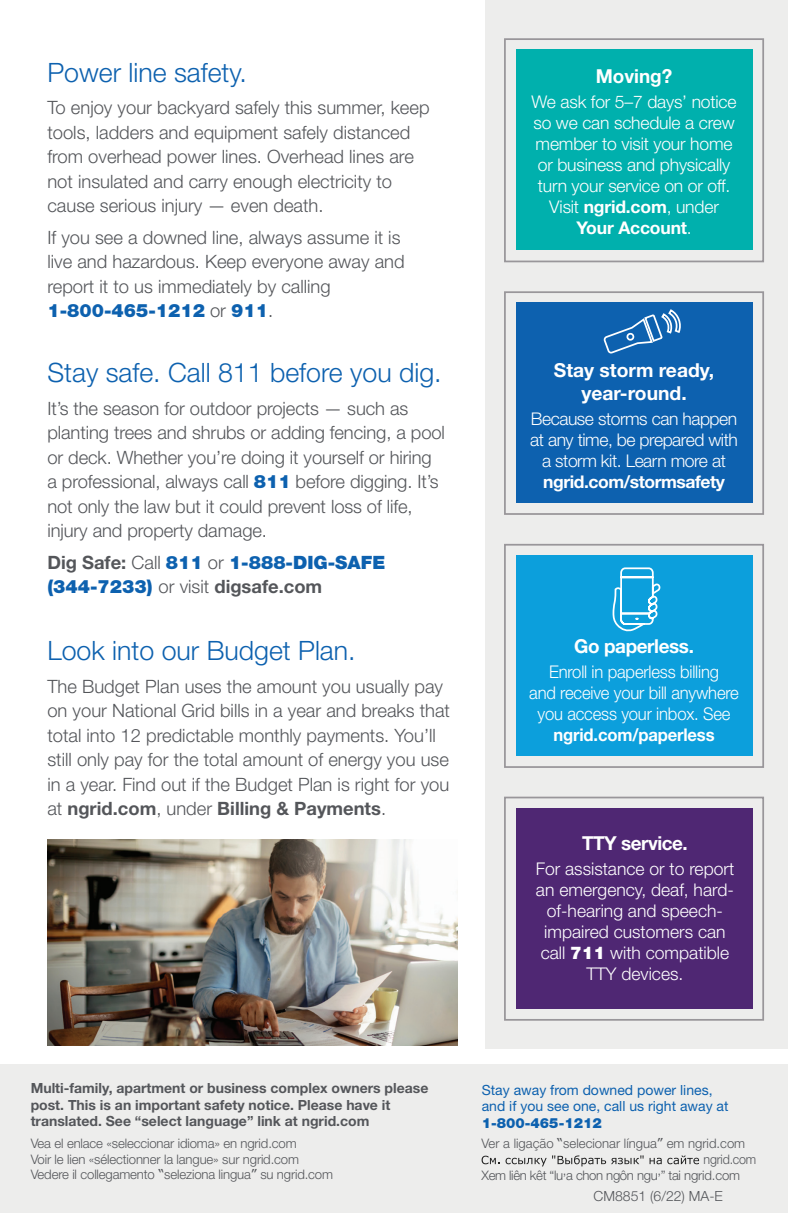
<style>
.page{position:relative;width:788px;height:1213px;background:#fff}
.page>*{position:absolute;margin:0;border:0;box-sizing:border-box;transform-origin:0 0}
.t1{font:300 26.6px "Helvetica Neue LT Std";color:#0d61af}
.t2{font:700 19.25px/22.8px "Helvetica Neue LT Std";color:#fff;text-align:center}
.t3{font:700 19.25px "Helvetica Neue LT Std";letter-spacing:-.02em;color:#fff}
.t4{font:700 19.25px "Helvetica Neue LT Std";letter-spacing:-.025em;color:#fff}
.t5{font:300 18.38px/24.5px "Helvetica Neue LT Std";color:#54565a}
.t6{font:900 18.38px/24.5px "Helvetica Neue LT Std";color:#0d61af}
.t7{font:300 17.5px/21px "Helvetica Neue LT Std";letter-spacing:-.01em;color:#fff;text-align:center}
.t8{font:300 17.5px/21px "Helvetica Neue LT Std";letter-spacing:-.01em;color:#fff;text-align:center;scale:.95 1}
.t9{font:700 17.5px "Helvetica Neue LT Std";letter-spacing:-.025em;color:#fff}
.t10{font:700 17.5px "Helvetica Neue LT Std";letter-spacing:-.025em;color:#fff;scale:.95 1}
.t11{font:700 14px/16.8px "Helvetica Neue LT Std";color:#54565a}
.t12{font:14px/16.8px "Helvetica Neue LT Std";color:#0d61af}
.t13{font:300 14px "Helvetica Neue LT Std";color:#54565a}
.t14{font:900 14px "Helvetica Neue LT Std";color:#0d61af}
.t15{font:300 13.12px/15.8px "Helvetica Neue LT Std";letter-spacing:-.01em;color:#54565a}
.t16{font:300 13.12px "Helvetica Neue LT Std";letter-spacing:-.01em;color:#54565a;scale:.95 1}
.s1{font-weight:900;color:#0d61af}
.s2{font-weight:700;color:#54565a}
.s3{font-weight:300;color:#54565a}
.s4{font-weight:700}
.s5{font-weight:900}
.s6{font-family:"Verdana";font-weight:400}
</style>
<div class="page">
<div style="left:485px;top:0;width:303px;height:1049px;background:#ededec"></div>
<div style="left:0;top:1064px;width:788px;height:149px;background:#ededec"></div>
<svg style="left:481px;top:1155px;width:18px;height:9px"></svg>
<svg style="left:505px;top:1158px;width:41px;height:8px"></svg>
<svg style="left:552px;top:1155px;width:91px;height:11px"></svg>
<svg style="left:649px;top:1158px;width:12px;height:6px"></svg>
<svg style="left:667px;top:1155px;width:32px;height:9px"></svg>
<div style="left:516px;top:50px;width:236px;height:200px;background:#00b0ad"></div>
<div style="left:504px;top:38px;width:260px;height:224px;border:2px solid #99969a"></div>
<div style="left:516px;top:808px;width:236px;height:200px;background:#4f2773"></div>
<div style="left:504px;top:796px;width:260px;height:225px;border:2px solid #99969a"></div>
<div style="left:516px;top:555px;width:236px;height:200px;background:#0c9fdc"></div>
<div style="left:504px;top:544px;width:260px;height:224px;border:2px solid #99969a"></div>
<div style="left:504px;top:291px;width:260px;height:224px;border:2px solid #99969a"></div>
<div style="left:516px;top:303px;width:236px;height:200px;background:#0d61af"></div>
<svg style="left:612px;top:567px;width:49px;height:65px"></svg>
<img style="left:47px;top:839px;width:411px;height:206px">
<svg style="left:603px;top:309px;width:78px;height:44px"></svg>
<h1 class="t1" style="left:47px;top:56px;width:201px">Power line safety.</h1>
<p class="t5" style="left:47px;top:95px;width:383px">To enjoy your backyard safely this summer, keep tools, ladders and equipment safely distanced from overhead power lines. Overhead lines are not insulated and carry enough electricity to cause serious injury — even death.</p>
<p class="t5" style="left:47px;top:225px;width:359px">If you see a downed line, always assume it is live and hazardous. Keep everyone away and report it to us immediately by calling <span class="s1">1-800-465-1212</span> or <span class="s1">911</span>.</p>
<h1 class="t1" style="left:47px;top:356px;width:396px">Stay safe. Call 811 before you dig.</h1>
<p class="t5" style="left:47px;top:395px;width:399px">It’s the season for outdoor projects — such as planting trees and shrubs or adding fencing, a pool or deck. Whether you’re doing it yourself or hiring a professional, always call <span class="s1">811</span> before digging. It’s not only the law but it could prevent loss of life, injury and property damage.</p>
<p class="t6" style="left:47px;top:550px;width:339px"><span class="s2">Dig Safe:</span> <span class="s3">Call</span> 811 <span class="s3">or</span> 1-888-DIG-SAFE (344-7233) <span class="s3">or visit</span> <span class="s2">digsafe.com</span></p>
<h1 class="t1" style="left:47px;top:635px;width:310px">Look into our Budget Plan.</h1>
<p class="t5" style="left:47px;top:674px;width:404px">The Budget Plan uses the amount you usually pay on your National Grid bills in a year and breaks that total into 12 predictable monthly payments. You’ll still only pay for the total amount of energy you use in a year. Find out if the Budget Plan is right for you at <span class="s4">ngrid.com</span>, under <span class="s4">Billing &amp; Payments</span>.</p>
<p class="t2" style="left:595px;top:64px;width:78px">Moving?</p>
<p class="t7" style="left:531px;top:91px;width:206px">We ask for 5–7 days’ notice so we can schedule a crew member to visit your home or business and physically turn your service on or off.<br>Visit <span class="s4">ngrid.com</span>, under<br><span class="s4">Your Account</span>.</p>
<p class="t2" style="left:554px;top:358px;width:162px">Stay storm ready, year-round.</p>
<p class="t7" style="left:530px;top:408px;width:209px">Because storms can happen at any time, be prepared with a storm kit. Learn more at</p>
<p class="t9" style="left:543px;top:471px;width:183px">ngrid.com/stormsafety</p>
<p class="t3" style="left:574px;top:634px;width:121px">Go paperless.</p>
<p class="t8" style="left:529px;top:661px;width:222px">Enroll in paperless billing<br>and receive your bill anywhere you access your inbox. See</p>
<p class="t10" style="left:553px;top:724px;width:171px">ngrid.com/paperless</p>
<p class="t4" style="left:582px;top:831px;width:107px">TTY service.</p>
<p class="t7" style="left:535px;top:858px;width:200px">For assistance or to report an emergency, deaf, hard&shy;of-hearing and speech&shy;impaired customers can call <span class="s5">711</span> with compatible<br>TTY devices.</p>
<p class="t11" style="left:31px;top:1079px;width:399px">Multi-family, apartment or business complex owners please post. This is an important safety notice. Please have it translated. See “select language” link at ngrid.com</p>
<p class="t15" style="left:31px;top:1135px;width:304px">Vea el enlace «seleccionar idioma» en ngrid.com<br>Voir le lien «sélectionner la langue» sur ngrid.com<br>Vedere il collegamento <span class="s6">“</span>seleziona lingua<span class="s6">”</span> su ngrid.com</p>
<p class="t15" style="left:481px;top:1135px;width:265px">Ver a ligação <span class="s6">“</span>selecionar língua<span class="s6">”</span> em ngrid.com</p>
<p class="t12" style="left:481px;top:1081px;width:248px">Stay away from downed power lines, and if you see one, call us right away at</p>
<p class="t14" style="left:481px;top:1115px;width:121px">1-800-465-1212</p>
<p class="t16" style="left:703px;top:1151px;width:57px">ngrid.com</p>
<p class="t15" style="left:481px;top:1167px;width:260px">Xem liên kêt “lu’a chon ngôn ngu’” tai ngrid.com</p>
<p class="t13" style="left:593px;top:1187px;width:131px">CM8851 (6/22) MA-E</p>
</div>
